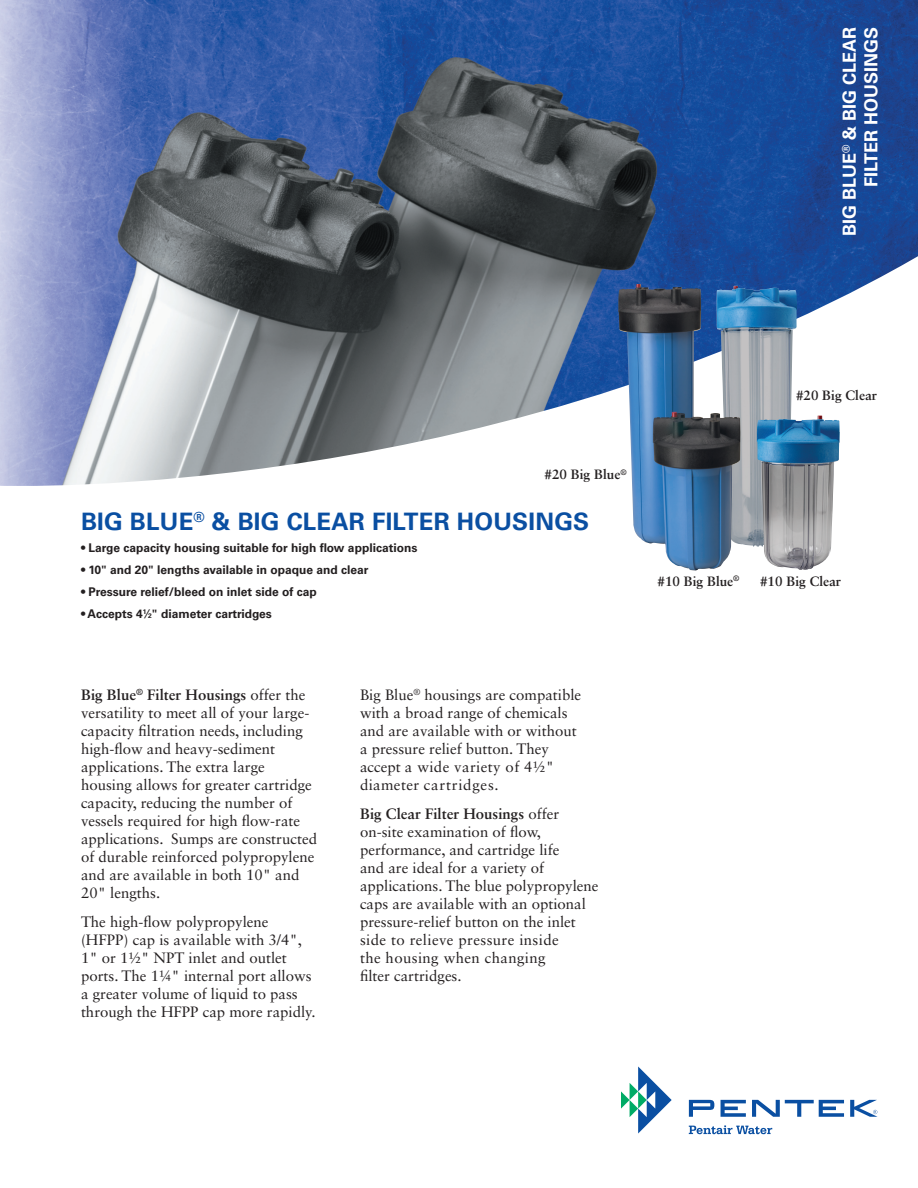
<style>
.page{position:relative;width:918px;height:1188px;background:#fff}
.page>*{position:absolute;margin:0;border:0;box-sizing:border-box;transform-origin:0 0}
.Headlines{font:700 24px "Univers LT Std";letter-spacing:.01em;color:#0a4fa2}
.Tab{font:700 18px/21.6px "Univers LT Std";color:#fff;text-align:right}
.Text__Front{font:15px/18px "Sabon LT Std";color:#231f20}
.Image_Labels{font:700 13.5px "Sabon LT Std";color:#231f20}
.Bullets__Front{font:700 12px "Univers LT Std";color:#231f20}
.s1{font-size:6.6px}
.s2{font-weight:700}
</style>
<div class="page">
<svg style="left:621px;top:1066px;width:51px;height:68px"></svg>
<svg style="left:689px;top:1100px;width:25px;height:17px"></svg>
<svg style="left:721px;top:1100px;width:25px;height:17px"></svg>
<svg style="left:752px;top:1100px;width:92px;height:17px"></svg>
<svg style="left:689px;top:1125px;width:83px;height:9px"></svg>
<svg style="left:850px;top:1100px;width:28px;height:17px"></svg>
<img style="left:0;top:0;width:918px;height:486px">
<img style="left:740px;top:286px;width:57px;height:261px">
<img style="left:618px;top:284px;width:122px;height:287px">
<img style="left:757px;top:415px;width:83px;height:155px">
<p class="Tab" style="left:839px;top:236px;width:211px;rotate:-90deg">Big Blue<sup>®</sup> &amp; Big Clear<br>Filter Housings</p>
<p class="Image_Labels" style="left:545px;top:466px;width:84px">#20 Big Blue<sup>®</sup></p>
<p class="Headlines" style="left:81px;top:508px;width:82px">BIG BLUE</p>
<p class="Headlines" style="left:194px;top:508px;width:206px"><sup>®</sup> &amp; Big clear FILTER</p>
<p class="Headlines" style="left:457px;top:508px;width:35px">HOUSINGS</p>
<p class="Bullets__Front" style="left:81px;top:541px;width:338px">• Large capacity housing suitable for high flow applications</p>
<p class="Bullets__Front" style="left:81px;top:563px;width:289px">• 10" and 20" lengths available in opaque and clear</p>
<p class="Bullets__Front" style="left:81px;top:585px;width:237px">• Pressure relief/bleed on inlet side of cap</p>
<p class="Bullets__Front" style="left:81px;top:607px;width:192px">• Accepts 4<sup>1</sup>⁄<span class="s1">2</span>" diameter cartridges</p>
<p class="Text__Front" style="left:81px;top:686px;width:238px"><span class="s2">Big Blue</span><sup>®</sup> <span class="s2">Filter Housings</span> offer the versatility to meet all of your large&shy;capacity filtration needs, including high-flow and heavy-sediment applications. The extra large housing allows for greater cartridge capacity, reducing the number of vessels required for high flow-rate applications. Sumps are constructed of durable reinforced polypropylene and are available in both 10" and 20" lengths.</p>
<p class="Text__Front" style="left:81px;top:912px;width:236px">The high-flow polypropylene (HFPP) cap is available with 3/4",<br>1" or 1½" NPT inlet and outlet ports. The 1¼" internal port allows a greater volume of liquid to pass through the HFPP cap more rapidly.</p>
<p class="Text__Front" style="left:360px;top:686px;width:223px">Big Blue<sup>®</sup> housings are compatible with a broad range of chemicals and are available with or without a pressure relief button. They accept a wide variety of 4½" diameter cartridges.</p>
<p class="Text__Front" style="left:360px;top:804px;width:240px"><span class="s2">Big Clear Filter Housings</span> offer on-site examination of flow, performance, and cartridge life<br>and are ideal for a variety of applications. The blue polypropylene caps are available with an optional pressure-relief button on the inlet side to relieve pressure inside<br>the housing when changing<br>filter cartridges.</p>
<p class="Image_Labels" style="left:796px;top:387px;width:83px">#20 Big Clear</p>
<p class="Image_Labels" style="left:658px;top:573px;width:84px">#10 Big Blue<sup>®</sup></p>
<p class="Image_Labels" style="left:760px;top:573px;width:83px">#10 Big Clear</p>
</div>
